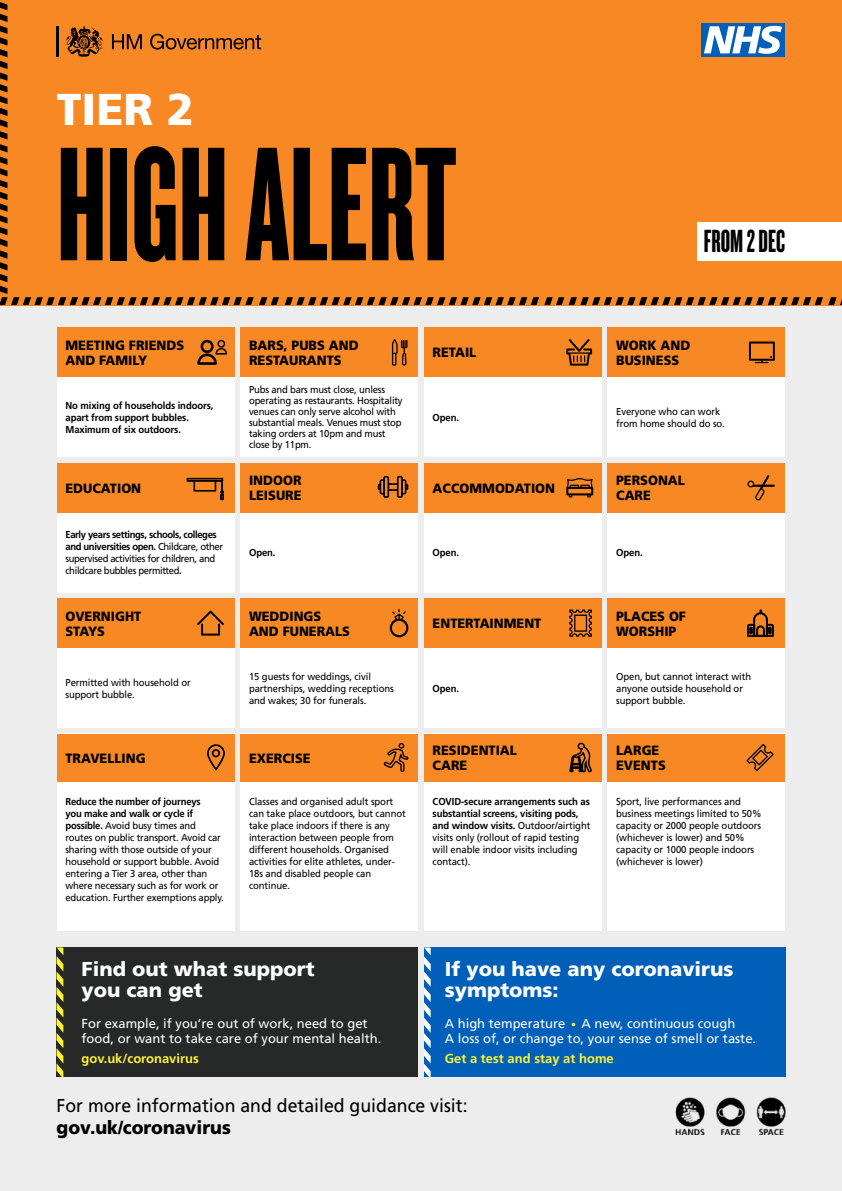
<style>
.page{position:relative;width:842px;height:1191px;background:#ededed}
.page>*{position:absolute;margin:0;border:0;box-sizing:border-box;transform-origin:0 0}
.t1{font:168.8px "Knockout HTF67 Full Bantamwt";color:#000;scale:.94 1}
.t2{font:900 44.5px "Frutiger LT Std";color:#fff}
.t3{font:33.3px "Knockout HTF67 Full Bantamwt";color:#000;scale:.94 1}
.t4{font:900 20px/21px "Frutiger LT Std";color:#fff}
.t5{font:18.6px "Frutiger LT Std";color:#000;scale:.95 1}
.t6{font:900 18.6px "Frutiger LT Std";color:#000;scale:.95 1}
.t7{font:900 13.4px/15.2px "Frutiger LT Std";color:#000;scale:.95 1}
.t8{font:13px/15.2px "Frutiger LT Std";color:#fff}
.t9{font:700 13px "Frutiger LT Std";color:#fff535}
.t10{font:10px/12px "Frutiger LT Std";letter-spacing:-.01em;color:#000;scale:.95 1}
.t11{font:10px/12px "Frutiger LT Std";letter-spacing:-.04em;color:#000;scale:.95 1}
.t12{font:700 10px/12px "Frutiger LT Std";letter-spacing:-.01em;color:#000;scale:.95 1}
.s1{font-weight:700}
.s2{font-size:10px;color:#fff535}
</style>
<div class="page">
<div style="left:0;top:0;width:842px;height:305px;background:#f88824"></div>
<div style="left:702px;top:23px;width:83px;height:34px;background:#005fb9"></div>
<svg style="left:704px;top:26px;width:78px;height:28px"></svg>
<svg style="left:0;top:2px;width:279px;height:303px"></svg>
<svg style="left:285px;top:297px;width:557px;height:8px"></svg>
<img style="left:675px;top:1097px;width:110px;height:37px">
<div style="left:57px;top:327px;width:178px;height:130px;background:#fff"></div>
<div style="left:57px;top:327px;width:178px;height:50px;background:#f88824"></div>
<svg style="left:197px;top:340px;width:30px;height:25px"></svg>
<div style="left:240px;top:327px;width:178px;height:130px;background:#fff"></div>
<div style="left:240px;top:327px;width:178px;height:50px;background:#f88824"></div>
<div style="left:424px;top:327px;width:178px;height:130px;background:#fff"></div>
<div style="left:424px;top:327px;width:178px;height:50px;background:#f88824"></div>
<div style="left:607px;top:327px;width:178px;height:130px;background:#fff"></div>
<div style="left:607px;top:327px;width:178px;height:50px;background:#f88824"></div>
<div style="left:57px;top:463px;width:178px;height:129px;background:#fff"></div>
<div style="left:57px;top:463px;width:178px;height:49px;background:#f88824"></div>
<div style="left:240px;top:463px;width:178px;height:129px;background:#fff"></div>
<div style="left:240px;top:463px;width:178px;height:49px;background:#f88824"></div>
<div style="left:424px;top:463px;width:178px;height:129px;background:#fff"></div>
<div style="left:424px;top:463px;width:178px;height:49px;background:#f88824"></div>
<div style="left:607px;top:463px;width:178px;height:129px;background:#fff"></div>
<div style="left:607px;top:463px;width:178px;height:49px;background:#f88824"></div>
<div style="left:57px;top:598px;width:178px;height:130px;background:#fff"></div>
<div style="left:57px;top:598px;width:178px;height:50px;background:#f88824"></div>
<div style="left:240px;top:598px;width:178px;height:130px;background:#fff"></div>
<div style="left:240px;top:598px;width:178px;height:50px;background:#f88824"></div>
<div style="left:424px;top:598px;width:178px;height:130px;background:#fff"></div>
<div style="left:424px;top:598px;width:178px;height:50px;background:#f88824"></div>
<div style="left:607px;top:598px;width:178px;height:130px;background:#fff"></div>
<div style="left:607px;top:598px;width:178px;height:50px;background:#f88824"></div>
<div style="left:57px;top:733px;width:178px;height:198px;background:#fff"></div>
<div style="left:57px;top:733px;width:178px;height:48px;background:#f88824"></div>
<div style="left:240px;top:733px;width:178px;height:198px;background:#fff"></div>
<div style="left:240px;top:733px;width:178px;height:48px;background:#f88824"></div>
<div style="left:424px;top:733px;width:178px;height:198px;background:#fff"></div>
<div style="left:424px;top:733px;width:178px;height:48px;background:#f88824"></div>
<div style="left:607px;top:733px;width:178px;height:198px;background:#fff"></div>
<div style="left:607px;top:733px;width:178px;height:48px;background:#f88824"></div>
<div style="left:57px;top:947px;width:361px;height:130px;background:#272828"></div>
<svg style="left:57px;top:947px;width:6px;height:131px"></svg>
<div style="left:424px;top:947px;width:361px;height:130px;background:#005fb9"></div>
<svg style="left:424px;top:947px;width:7px;height:130px"></svg>
<svg style="left:392px;top:339px;width:15px;height:27px"></svg>
<svg style="left:566px;top:339px;width:26px;height:26px"></svg>
<svg style="left:749px;top:341px;width:26px;height:22px"></svg>
<svg style="left:186px;top:477px;width:38px;height:24px"></svg>
<svg style="left:377px;top:475px;width:32px;height:23px"></svg>
<svg style="left:566px;top:478px;width:27px;height:19px"></svg>
<svg style="left:197px;top:610px;width:27px;height:25px"></svg>
<svg style="left:747px;top:475px;width:28px;height:25px"></svg>
<svg style="left:390px;top:609px;width:18px;height:28px"></svg>
<svg style="left:569px;top:609px;width:23px;height:28px"></svg>
<svg style="left:747px;top:609px;width:27px;height:28px"></svg>
<svg style="left:207px;top:744px;width:18px;height:27px"></svg>
<svg style="left:383px;top:743px;width:25px;height:29px"></svg>
<svg style="left:569px;top:733px;width:24px;height:49px"></svg>
<svg style="left:746px;top:744px;width:28px;height:27px"></svg>
<div style="left:697px;top:222px;width:145px;height:38px;background:#fff"></div>
<h2 class="t2" style="left:57px;top:83px;width:139px">TIER 2</h2>
<h1 class="t1" style="left:57px;top:117px;width:427px">HIGH ALERT</h1>
<h3 class="t3" style="left:704px;top:224px;width:88px">FROM 2 DEC</h3>
<h3 class="t7" style="left:65px;top:337px;width:127px">MEETING FRIENDS<br>AND FAMILY</h3>
<p class="t12" style="left:65px;top:399px;width:157px">No mixing of households indoors, apart from support bubbles.<br>Maximum of six outdoors.</p>
<h3 class="t7" style="left:65px;top:480px;width:81px">EDUCATION</h3>
<p class="t11" style="left:65px;top:529px;width:167px"><span class="s1">Early years settings, schools, colleges and universities open.</span> Childcare, other supervised activities for children, and childcare bubbles permitted<span class="s1">.</span></p>
<h3 class="t7" style="left:65px;top:608px;width:81px">OVERNIGHT<br>STAYS</h3>
<p class="t10" style="left:65px;top:676px;width:133px">Permitted with household or support bubble.</p>
<h3 class="t7" style="left:65px;top:750px;width:86px">TRAVELLING</h3>
<p class="t10" style="left:65px;top:795px;width:168px"><span class="s1">Reduce the number of journeys<br>you make and walk or cycle if possible.</span> Avoid busy times and routes on public transport. Avoid car sharing with those outside of your household or support bubble. Avoid entering a Tier 3 area, other than where necessary such as for work or education. Further exemptions apply.</p>
<h3 class="t7" style="left:249px;top:337px;width:117px">BARS, PUBS AND<br>RESTAURANTS</h3>
<p class="t10" style="left:249px;top:384px;width:163px;line-height:11px">Pubs and bars must close, unless operating as restaurants. Hospitality venues can only serve alcohol with substantial meals. Venues must stop taking orders at 10pm and must close by 11pm.</p>
<h3 class="t7" style="left:249px;top:473px;width:57px">INDOOR<br>LEISURE</h3>
<p class="t12" style="left:249px;top:547px;width:29px">Open.</p>
<h3 class="t7" style="left:249px;top:608px;width:108px">WEDDINGS<br>AND FUNERALS</h3>
<p class="t10" style="left:249px;top:670px;width:154px">15 guests for weddings, civil partnerships, wedding receptions and wakes; 30 for funerals.</p>
<h3 class="t7" style="left:249px;top:750px;width:66px">EXERCISE</h3>
<p class="t10" style="left:249px;top:795px;width:166px">Classes and organised adult sport can take place outdoors, but cannot take place indoors if there is any interaction between people from different households. Organised activities for elite athletes, under-<br>18s and disabled people can continue.</p>
<h3 class="t7" style="left:433px;top:345px;width:48px">RETAIL</h3>
<p class="t12" style="left:433px;top:411px;width:29px">Open.</p>
<h3 class="t7" style="left:433px;top:480px;width:130px">ACCOMMODATION</h3>
<p class="t12" style="left:433px;top:547px;width:29px">Open.</p>
<h3 class="t7" style="left:433px;top:616px;width:116px">ENTERTAINMENT</h3>
<p class="t12" style="left:433px;top:682px;width:29px">Open.</p>
<h3 class="t7" style="left:433px;top:742px;width:90px">RESIDENTIAL<br>CARE</h3>
<p class="t10" style="left:433px;top:795px;width:168px"><span class="s1">COVID-secure arrangements such as substantial screens, visiting pods, and window visits.</span> Outdoor/airtight visits only (rollout of rapid testing will enable indoor visits including contact).</p>
<h3 class="t7" style="left:616px;top:337px;width:79px">WORK AND<br>BUSINESS</h3>
<p class="t10" style="left:616px;top:405px;width:116px">Everyone who can work from home should do so.</p>
<h3 class="t7" style="left:616px;top:473px;width:74px">PERSONAL<br>CARE</h3>
<p class="t12" style="left:616px;top:547px;width:29px">Open.</p>
<h3 class="t7" style="left:616px;top:608px;width:75px">PLACES OF<br>WORSHIP</h3>
<p class="t10" style="left:616px;top:670px;width:144px">Open, but cannot interact with anyone outside household or support bubble.</p>
<h3 class="t7" style="left:616px;top:742px;width:54px">LARGE<br>EVENTS</h3>
<p class="t10" style="left:616px;top:795px;width:155px">Sport, live performances and business meetings limited to 50% capacity or 2000 people outdoors (whichever is lower) and 50% capacity or 1000 people indoors (whichever is lower)</p>
<h3 class="t4" style="left:82px;top:958px;width:234px">Find out what support you can get</h3>
<h3 class="t8" style="left:82px;top:1015px;width:301px">For example, if you’re out of work, need to get food, or want to take care of your mental health.</h3>
<h3 class="t9" style="left:82px;top:1051px;width:119px">gov.uk/coronavirus</h3>
<h3 class="t4" style="left:445px;top:958px;width:290px">If you have any coronavirus symptoms:</h3>
<h3 class="t8" style="left:445px;top:1015px;width:313px">A high temperature <span class="s2">•</span> A new, continuous cough<br>A loss of, or change to, your sense of smell or taste.</h3>
<h3 class="t9" style="left:445px;top:1051px;width:171px">Get a test and stay at home</h3>
<h3 class="t5" style="left:57px;top:1094px;width:434px">For more information and detailed guidance visit:</h3>
<h3 class="t6" style="left:57px;top:1116px;width:185px">gov.uk/coronavirus</h3>
</div>
